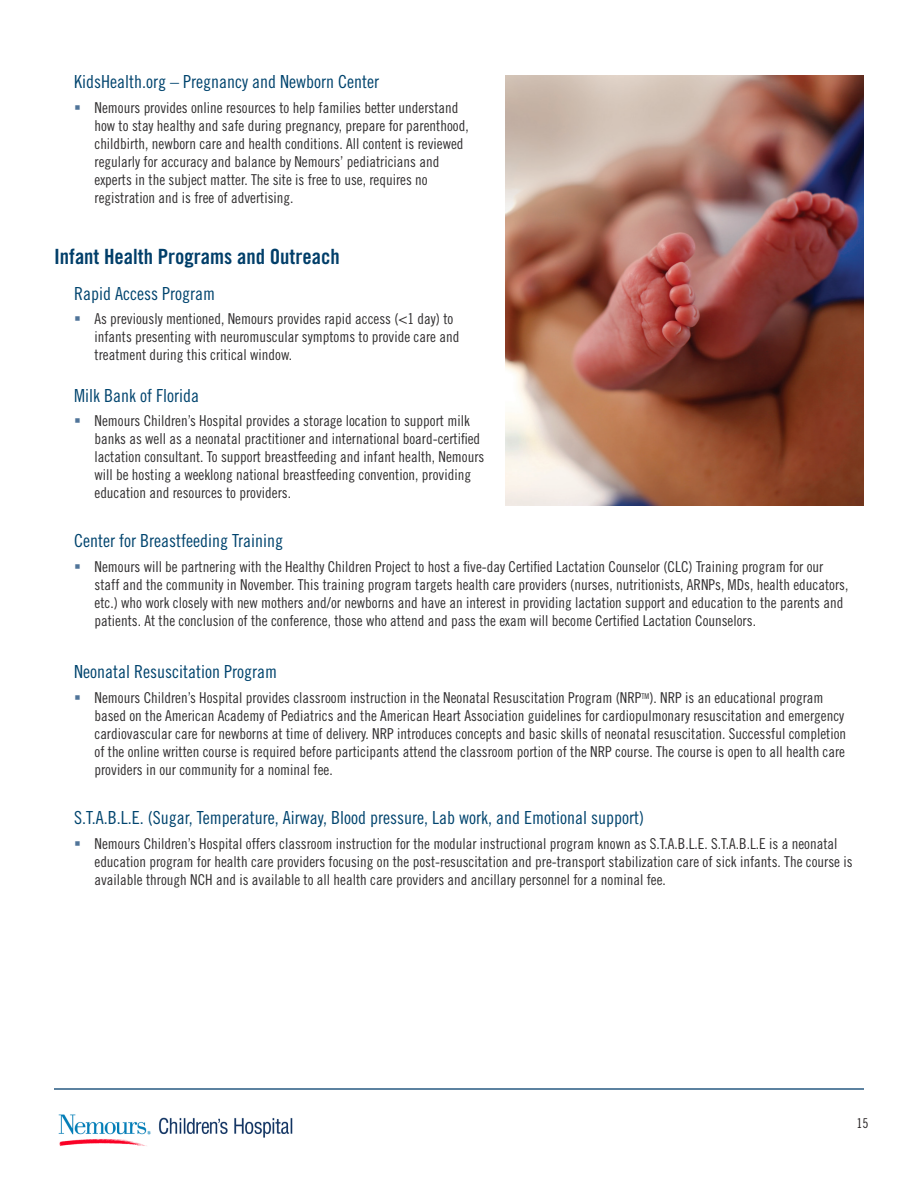
<style>
.page{position:relative;width:918px;height:1188px;background:#fff}
.page>*{position:absolute;margin:0;border:0;box-sizing:border-box;transform-origin:0 0}
.List_Paragraph{font:21px "Trade Gothic LT Std Bd Cn 20";color:#003e69}
.CHNA_Body_Text{font:18px "Trade Gothic LT Std Cn 18";color:#00446e}
.t1{font:15px/18px "Trade Gothic LT Std Cn 18";color:#312f30}
.t2{font:13.5px "Trade Gothic LT Std Cn 18";color:#231f20}
.s1{color:#507499}
</style>
<div class="page">
<hr style="left:54px;top:1088px;width:810px;height:2px;background:#275a82">
<img style="left:58px;top:1114px;width:235px;height:32px">
<img style="left:505px;top:76px;width:359px;height:429px">
<p class="CHNA_Body_Text" style="left:74px;top:71px;width:306px">KidsHealth.org – Pregnancy and Newborn Center</p>
<p class="t1" style="left:94px;top:98px;width:376px;text-indent:-20px"><span class="s1">▪</span> Nemours provides online resources to help families better understand how to stay healthy and safe during pregnancy, prepare for parenthood, childbirth, newborn care and health conditions. All content is reviewed regularly for accuracy and balance by Nemours’ pediatricians and experts in the subject matter. The site is free to use, requires no registration and is free of advertising.</p>
<p class="List_Paragraph" style="left:54px;top:243px;width:287px">Infant Health Programs and Outreach</p>
<p class="CHNA_Body_Text" style="left:74px;top:283px;width:142px">Rapid Access Program</p>
<p class="t1" style="left:94px;top:310px;width:366px;text-indent:-20px"><span class="s1">▪</span> As previously mentioned, Nemours provides rapid access (&lt;1 day) to infants presenting with neuromuscular symptoms to provide care and treatment during this critical window.</p>
<p class="CHNA_Body_Text" style="left:74px;top:385px;width:126px">Milk Bank of Florida</p>
<p class="t1" style="left:94px;top:412px;width:391px;text-indent:-20px"><span class="s1">▪</span> Nemours Children’s Hospital provides a storage location to support milk banks as well as a neonatal practitioner and international board-certified lactation consultant. To support breastfeeding and infant health, Nemours will be hosting a weeklong national breastfeeding convention, providing education and resources to providers.</p>
<p class="CHNA_Body_Text" style="left:74px;top:530px;width:210px">Center for Breastfeeding Training</p>
<p class="t1" style="left:94px;top:557px;width:755px;text-indent:-20px"><span class="s1">▪</span> Nemours will be partnering with the Healthy Children Project to host a five-day Certified Lactation Counselor (CLC) Training program for our staff and the community in November. This training program targets health care providers (nurses, nutritionists, ARNPs, MDs, health educators, etc.) who work closely with new mothers and/or newborns and have an interest in providing lactation support and education to the parents and patients. At the conclusion of the conference, those who attend and pass the exam will become Certified Lactation Counselors.</p>
<p class="CHNA_Body_Text" style="left:74px;top:661px;width:204px">Neonatal Resuscitation Program</p>
<p class="t1" style="left:94px;top:689px;width:753px;text-indent:-20px"><span class="s1">▪</span> Nemours Children’s Hospital provides classroom instruction in the Neonatal Resuscitation Program (NRP<sup>TM</sup>). NRP is an educational program based on the American Academy of Pediatrics and the American Heart Association guidelines for cardiopulmonary resuscitation and emergency cardiovascular care for newborns at time of delivery. NRP introduces concepts and basic skills of neonatal resuscitation. Successful completion of the online written course is required before participants attend the classroom portion of the NRP course. The course is open to all health care providers in our community for a nominal fee.</p>
<p class="CHNA_Body_Text" style="left:74px;top:807px;width:571px">S.T.A.B.L.E. (Sugar, Temperature, Airway, Blood pressure, Lab work, and Emotional support)</p>
<p class="t1" style="left:94px;top:834px;width:760px;text-indent:-20px"><span class="s1">▪</span> Nemours Children’s Hospital offers classroom instruction for the modular instructional program known as S.T.A.B.L.E. S.T.A.B.L.E is a neonatal education program for health care providers focusing on the post-resuscitation and pre-transport stabilization care of sick infants. The course is available through NCH and is available to all health care providers and ancillary personnel for a nominal fee.</p>
<p class="t2" style="left:856px;top:1116px;width:13px">15</p>
</div>
